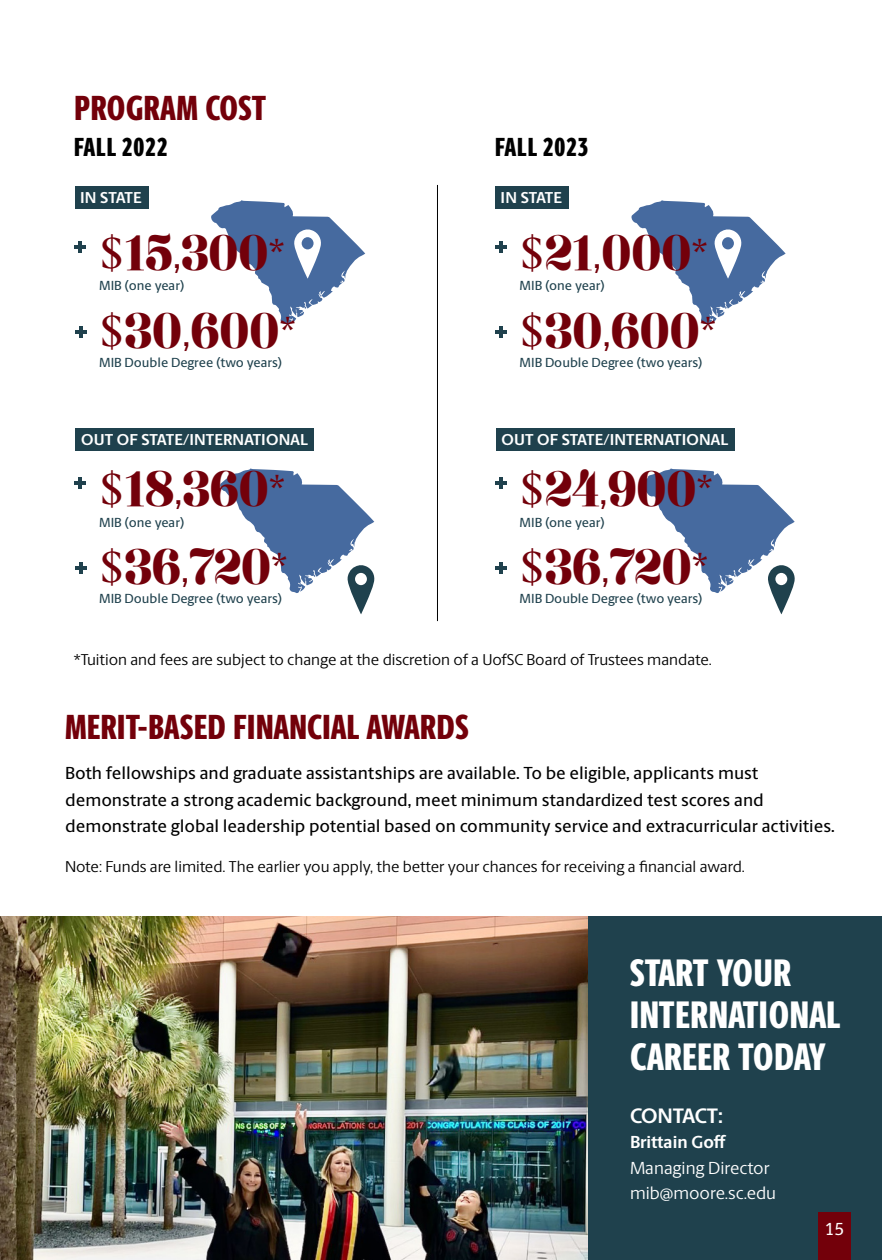
<style>
.page{position:relative;width:882px;height:1260px;background:#fff}
.page>*{position:absolute;margin:0;border:0;box-sizing:border-box;transform-origin:0 0}
.t1{font:44.98px "Karlie Extras";color:#73000a}
.t2{font:800 38.5px/42px "Berlingske Sans X Cn";letter-spacing:.005em;color:#fff}
.t3{font:800 35px "Berlingske Sans X Cn";letter-spacing:.01em;color:#73000a}
.t4{font:800 26.25px "Berlingske Sans X Cn";letter-spacing:.03em;color:#000}
.t5{font:700 21px "Berlingske Sans";letter-spacing:-.025em;color:#fff}
.t6{font:500 17.5px/26.2px "Berlingske Sans";color:#000}
.t7{font:17.5px "Berlingske Sans";color:#fff}
.t8{font:700 17.5px "Berlingske Sans";color:#fff}
.t9{font:500 17.5px "Berlingske Sans";color:#fff}
.t10{font:700 15.92px "Berlingske Sans";color:#fff}
.t11{font:15.75px "Berlingske Sans";color:#000}
.t12{font:500 13.12px "Berlingske Sans";letter-spacing:-.005em;color:#1f414d}
.s1{font-family:"Berlingske Serif";font-weight:500}
.s2{font-family:"Berlingske Sans"}
.s3{font-family:"Berlingske Serif";font-weight:500;font-size:42.18px}
</style>
<div class="page">
<div style="left:588px;top:916px;width:294px;height:344px;background:#1f414d"></div>
<div style="left:75px;top:187px;width:73px;height:22px;background:#1f414d"></div>
<svg style="left:211px;top:200px;width:154px;height:125px"></svg>
<hr style="left:437px;top:185px;width:1px;height:436px;background:#000">
<div style="left:76px;top:428px;width:238px;height:22px;background:#1f414d"></div>
<svg style="left:220px;top:468px;width:155px;height:146px"></svg>
<div style="left:495px;top:187px;width:74px;height:22px;background:#1f414d"></div>
<svg style="left:631px;top:200px;width:155px;height:125px"></svg>
<div style="left:496px;top:428px;width:238px;height:22px;background:#1f414d"></div>
<svg style="left:640px;top:468px;width:155px;height:146px"></svg>
<img style="left:0;top:916px;width:588px;height:344px">
<hr style="left:78px;top:241px;width:4px;height:12px;background:#1f414d">
<hr style="left:75px;top:245px;width:11px;height:4px;background:#1f414d">
<hr style="left:79px;top:327px;width:4px;height:11px;background:#1f414d">
<svg style="left:75px;top:331px;width:12px;height:3px"></svg>
<div style="left:818px;top:1213px;width:32px;height:47px;background:#73000a"></div>
<hr style="left:78px;top:477px;width:4px;height:12px;background:#1f414d">
<hr style="left:75px;top:481px;width:11px;height:4px;background:#1f414d">
<hr style="left:79px;top:563px;width:4px;height:11px;background:#1f414d">
<svg style="left:75px;top:567px;width:12px;height:3px"></svg>
<svg style="left:499px;top:241px;width:3px;height:12px"></svg>
<hr style="left:495px;top:245px;width:11px;height:4px;background:#1f414d">
<svg style="left:496px;top:327px;width:11px;height:11px"></svg>
<svg style="left:499px;top:477px;width:3px;height:12px"></svg>
<hr style="left:495px;top:481px;width:11px;height:4px;background:#1f414d">
<svg style="left:496px;top:563px;width:11px;height:11px"></svg>
<p class="t3" style="left:75px;top:82px;width:193px">PROGRAM COST</p>
<p class="t4" style="left:74px;top:127px;width:95px">FALL 2022</p>
<p class="t10" style="left:80px;top:186px;width:63px">IN STATE</p>
<p class="t1" style="left:99px;top:232px;width:187px"><span class="s1">$</span>15<span class="s2">,</span>300<span class="s3">*</span></p>
<p class="t12" style="left:99px;top:275px;width:87px">MIB (one year)</p>
<p class="t1" style="left:99px;top:310px;width:198px"><span class="s1">$</span>30<span class="s2">,</span>600<span class="s3">*</span></p>
<p class="t12" style="left:99px;top:352px;width:184px">MIB Double Degree (two years)</p>
<p class="t10" style="left:81px;top:427px;width:228px">OUT OF STATE/INTERNATIONAL</p>
<p class="t1" style="left:99px;top:468px;width:188px"><span class="s1">$</span>18<span class="s2">,</span>360<span class="s3">*</span></p>
<p class="t12" style="left:99px;top:511px;width:87px">MIB (one year)</p>
<p class="t1" style="left:99px;top:546px;width:190px"><span class="s1">$</span>36<span class="s2">,</span>720<span class="s3">*</span></p>
<p class="t12" style="left:99px;top:588px;width:184px">MIB Double Degree (two years)</p>
<p class="t4" style="left:495px;top:127px;width:95px">FALL 2023</p>
<p class="t10" style="left:501px;top:186px;width:63px">IN STATE</p>
<p class="t1" style="left:520px;top:232px;width:190px"><span class="s1">$</span>21<span class="s2">,</span>000<span class="s3">*</span></p>
<p class="t12" style="left:520px;top:275px;width:87px">MIB (one year)</p>
<p class="t1" style="left:520px;top:310px;width:198px"><span class="s1">$</span>30<span class="s2">,</span>600<span class="s3">*</span></p>
<p class="t12" style="left:520px;top:352px;width:184px">MIB Double Degree (two years)</p>
<p class="t10" style="left:502px;top:427px;width:228px">OUT OF STATE/INTERNATIONAL</p>
<p class="t1" style="left:520px;top:468px;width:195px"><span class="s1">$</span>24<span class="s2">,</span>900<span class="s3">*</span></p>
<p class="t12" style="left:520px;top:511px;width:87px">MIB (one year)</p>
<p class="t1" style="left:520px;top:546px;width:190px"><span class="s1">$</span>36<span class="s2">,</span>720<span class="s3">*</span></p>
<p class="t12" style="left:520px;top:588px;width:184px">MIB Double Degree (two years)</p>
<p class="t11" style="left:74px;top:648px;width:639px">*Tuition and fees are subject to change at the discretion of a UofSC Board of Trustees mandate.</p>
<p class="t3" style="left:65px;top:701px;width:405px">MERIT-BASED FINANCIAL AWARDS</p>
<p class="t6" style="left:65px;top:760px;width:771px">Both fellowships and graduate assistantships are available. To be eligible, applicants must demonstrate a strong academic background, meet minimum standardized test scores and demonstrate global leadership potential based on community service and extracurricular activities.</p>
<p class="t11" style="left:65px;top:856px;width:681px">Note: Funds are limited. The earlier you apply, the better your chances for receiving a financial award.</p>
<p class="t2" style="left:630px;top:951px;width:212px">START YOUR<br>INTERNATIONAL<br>CAREER TODAY</p>
<p class="t5" style="left:630px;top:1100px;width:95px">CONTACT:</p>
<p class="t8" style="left:630px;top:1129px;width:98px">Brittain Goff</p>
<p class="t7" style="left:630px;top:1156px;width:141px">Managing Director</p>
<p class="t7" style="left:630px;top:1181px;width:148px">mib@moore.sc.edu</p>
<p class="t9" style="left:825px;top:1214px;width:21px">15</p>
</div>
